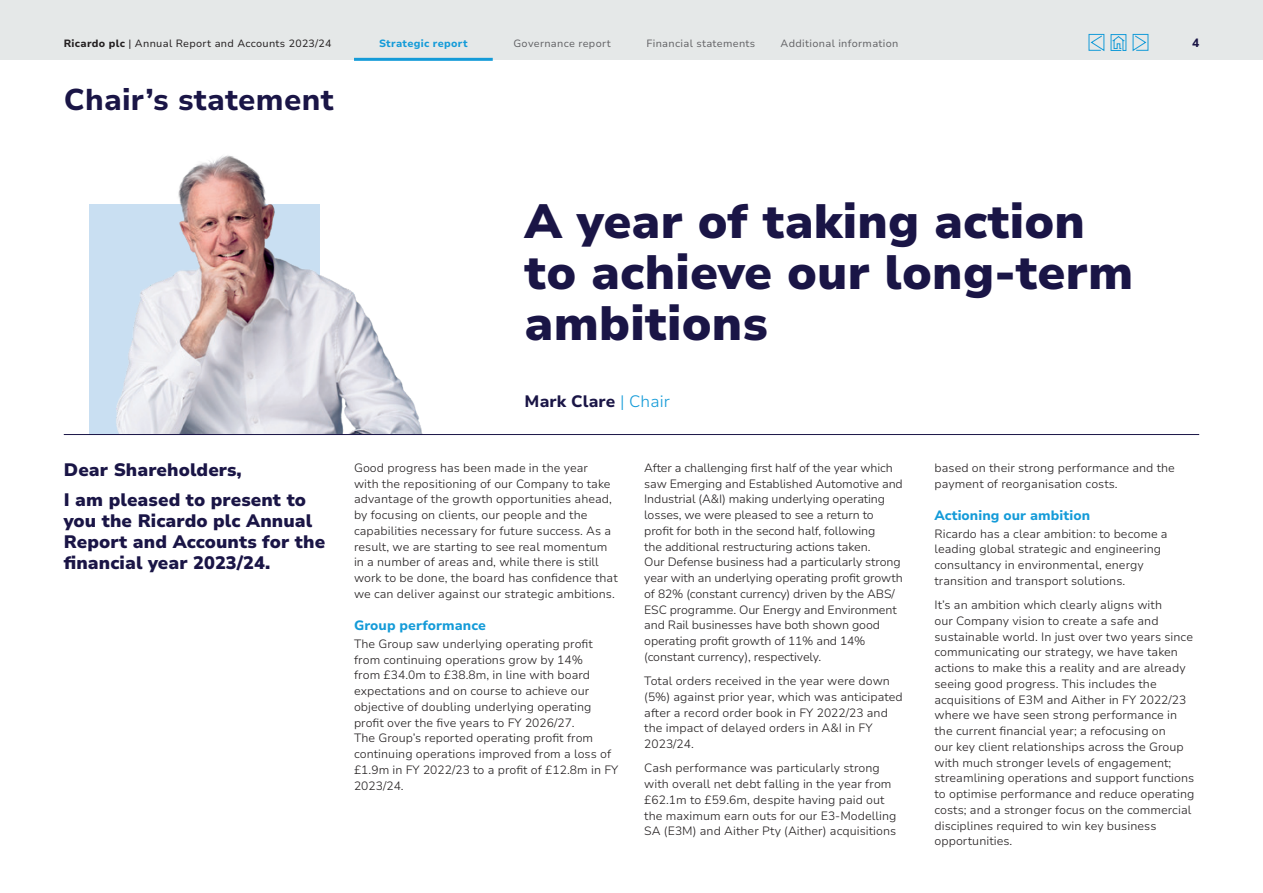
<style>
.page{position:relative;width:1263px;height:893px;background:#fff}
.page>*{position:absolute;margin:0;border:0;box-sizing:border-box;transform-origin:0 0}
.t1{font:900 48px/51px "Nunito Sans 10 pt";letter-spacing:.005em;color:#1a1546}
.t2{font:800 30px "Nunito Sans 10 pt";letter-spacing:.01em;color:#1a1546}
.t3{font:900 18px/21px "Nunito Sans 10 pt";letter-spacing:.005em;color:#1a1546}
.t4{font:800 16.5px "Nunito Sans 10 pt";letter-spacing:.005em;color:#1a1546}
.t5{font:800 13.5px "Nunito Sans 10 pt";letter-spacing:.005em;color:#149bd8}
.t6{font:300 12px/15.8px "Nunito Sans 10 pt";letter-spacing:.005em;color:#231f20}
.t7{font:800 12px "Nunito Sans 10 pt";color:#1a1546}
.t8{font:10.5px "Nunito Sans 10 pt";letter-spacing:.03em;color:#636366}
.t9{font:10.5px "Nunito Sans 10 pt";letter-spacing:.03em;color:#231f20}
.t10{font:800 10.5px "Nunito Sans 10 pt";letter-spacing:.03em;color:#149bd8}
.s1{font-weight:800}
.s2{font-weight:300;color:#149bd8}
</style>
<div class="page">
<div style="left:0;top:0;width:1263px;height:60px;background:#e5e8e8"></div>
<div style="left:89px;top:204px;width:231px;height:231px;background:#c9dff2"></div>
<img style="left:116px;top:155px;width:307px;height:279px">
<hr style="left:64px;top:434px;width:1135px;height:1px;background:#1a1546">
<svg style="left:1088px;top:34px;width:61px;height:17px"></svg>
<hr style="left:354px;top:58px;width:139px;height:3px;background:#149bd8">
<p class="t9" style="left:64px;top:36px;width:269px"><span class="s1">Ricardo plc</span> | Annual Report and Accounts 2023/24</p>
<p class="t10" style="left:379px;top:36px;width:90px">Strategic report</p>
<p class="t8" style="left:513px;top:36px;width:99px">Governance report</p>
<p class="t8" style="left:646px;top:36px;width:110px">Financial statements</p>
<p class="t8" style="left:781px;top:36px;width:119px">Additional information</p>
<p class="t7" style="left:1192px;top:34px;width:9px">4</p>
<h2 class="t2" style="left:64px;top:79px;width:271px">Chair’s statement</h2>
<h3 class="t3" style="left:64px;top:454px;width:244px;line-height:29.5px">Dear Shareholders,<br>I am pleased to present to</h3>
<h3 class="t3" style="left:64px;top:509px;width:263px">you the Ricardo plc Annual<br>Report and Accounts for the financial year 2023/24.</h3>
<h1 class="t1" style="left:525px;top:194px;width:610px">A year of taking action to achieve our long-term ambitions</h1>
<h3 class="t4" style="left:525px;top:390px;width:147px">Mark Clare <span class="s2">| Chair</span></h3>
<p class="t6" style="left:354px;top:459px;width:265px">Good progress has been made in the year<br>with the repositioning of our Company to take advantage of the growth opportunities ahead, by focusing on clients, our people and the capabilities necessary for future success. As a result, we are starting to see real momentum in a number of areas and, while there is still work to be done, the board has confidence that we can deliver against our strategic ambitions.</p>
<p class="t5" style="left:354px;top:616px;width:133px">Group performance</p>
<p class="t6" style="left:354px;top:635px;width:266px">The Group saw underlying operating profit from continuing operations grow by 14%<br>from £34.0m to £38.8m, in line with board expectations and on course to achieve our objective of doubling underlying operating profit over the five years to FY 2026/27.<br>The Group’s reported operating profit from continuing operations improved from a loss of £1.9m in FY 2022/23 to a profit of £12.8m in FY 2023/24.</p>
<p class="t6" style="left:644px;top:459px;width:260px">After a challenging first half of the year which saw Emerging and Established Automotive and Industrial (A&amp;I) making underlying operating losses, we were pleased to see a return to profit for both in the second half, following<br>the additional restructuring actions taken.<br>Our Defense business had a particularly strong year with an underlying operating profit growth of 82% (constant currency) driven by the ABS/ ESC programme. Our Energy and Environment and Rail businesses have both shown good operating profit growth of 11% and 14% (constant currency), respectively.</p>
<p class="t6" style="left:644px;top:673px;width:260px">Total orders received in the year were down (5%) against prior year, which was anticipated after a record order book in FY 2022/23 and the impact of delayed orders in A&amp;I in FY 2023/24.</p>
<p class="t6" style="left:644px;top:760px;width:254px">Cash performance was particularly strong with overall net debt falling in the year from £62.1m to £59.6m, despite having paid out the maximum earn outs for our E3-Modelling SA (E3M) and Aither Pty (Aither) acquisitions</p>
<p class="t6" style="left:934px;top:459px;width:242px">based on their strong performance and the payment of reorganisation costs.</p>
<p class="t5" style="left:934px;top:505px;width:157px">Actioning our ambition</p>
<p class="t6" style="left:934px;top:525px;width:235px">Ricardo has a clear ambition: to become a leading global strategic and engineering consultancy in environmental, energy transition and transport solutions.</p>
<p class="t6" style="left:934px;top:597px;width:261px">It’s an ambition which clearly aligns with<br>our Company vision to create a safe and sustainable world. In just over two years since communicating our strategy, we have taken actions to make this a reality and are already seeing good progress. This includes the acquisitions of E3M and Aither in FY 2022/23 where we have seen strong performance in the current financial year; a refocusing on<br>our key client relationships across the Group with much stronger levels of engagement; streamlining operations and support functions to optimise performance and reduce operating costs; and a stronger focus on the commercial disciplines required to win key business opportunities.</p>
</div>
